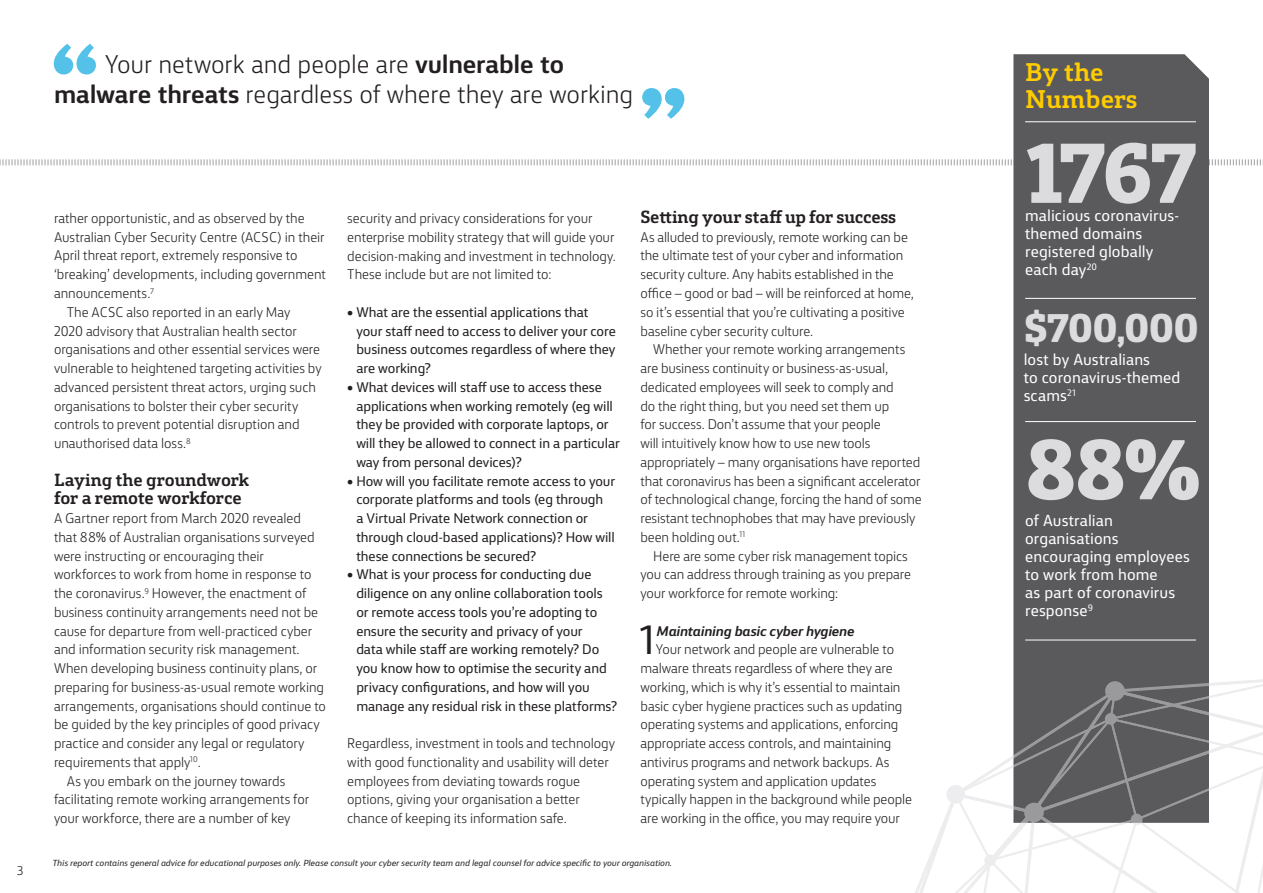
<style>
.page{position:relative;width:1263px;height:893px;background:#fff}
.page>*{position:absolute;margin:0;border:0;box-sizing:border-box;transform-origin:0 0}
.t1{font:800 79.5px "CBA Slab";letter-spacing:-.045em;color:#dcdcdf}
.t2{font:38.4px "CBA Sans";color:#231f20}
.t3{font:800 37.5px "CBA Slab";letter-spacing:-.02em;color:#dcdcdf}
.t4{font:300 24px/30px "CBA Sans";letter-spacing:-.005em;color:#231f20}
.t5{font:700 24px/27px "CBA Slab";color:#fc0}
.t6{font:700 16.5px/18.8px "CBA Slab";letter-spacing:-.015em;color:#231f20}
.t7{font:15px/18px "CBA Sans";letter-spacing:.005em;color:#fff}
.t8{font:300 13.2px/18.8px "CBA Sans";letter-spacing:-.01em;color:#231f20}
.t9{font:13.2px/18.8px "CBA Sans";letter-spacing:-.005em;color:#231f20}
.t10{font:italic 700 13.2px "CBA Sans";letter-spacing:-.015em;color:#231f20}
.t11{font:300 12px "CBA Sans";color:#231f20}
.t12{font:italic 8.25px "CBA Sans";color:#231f20}
.s1{font-weight:700}
</style>
<div class="page">
<svg style="left:0;top:159px;width:1263px;height:7px"></svg>
<svg style="left:642px;top:88px;width:42px;height:31px"></svg>
<svg style="left:54px;top:44px;width:42px;height:31px"></svg>
<div style="left:1013px;top:54px;width:196px;height:623px;background:#5a5a5d"></div>
<hr style="left:1025px;top:121px;width:171px;height:1px;background:#fff">
<hr style="left:1025px;top:298px;width:171px;height:1px;background:#fff">
<hr style="left:1025px;top:421px;width:171px;height:1px;background:#fff">
<hr style="left:1025px;top:640px;width:171px;height:1px;background:#fff">
<svg style="left:915px;top:677px;width:348px;height:216px"></svg>
<div style="left:1105px;top:681px;width:20px;height:20px;background:#9a9a9d;border-radius:50%"></div>
<div style="left:946px;top:785px;width:19px;height:19px;background:#ededef;border-radius:50%"></div>
<div style="left:1024px;top:803px;width:20px;height:19px;background:#9a9a9d;border-radius:50%"></div>
<h3 class="t4" style="left:54px;top:47px;width:581px;text-indent:51px">Your network and people are <span class="s1">vulnerable to malware threats</span> regardless of where they are working</h3>
<p class="t11" style="left:17px;top:861px;width:8px">3</p>
<p class="t8" style="left:54px;top:208px;width:252px">rather opportunistic, and as observed by the</p>
<p class="t8" style="left:54px;top:226px;width:272px">Australian Cyber Security Centre (ACSC) in their</p>
<p class="t8" style="left:54px;top:245px;width:245px">April threat report, extremely responsive to</p>
<p class="t8" style="left:54px;top:264px;width:274px">‘breaking’ developments, including government</p>
<p class="t8" style="left:54px;top:283px;width:102px">announcements.<sup>7</sup></p>
<p class="t8" style="left:67px;top:301px;width:225px">The ACSC also reported in an early May</p>
<p class="t8" style="left:54px;top:320px;width:244px">2020 advisory that Australian health sector</p>
<p class="t8" style="left:54px;top:339px;width:268px">organisations and other essential services were</p>
<p class="t8" style="left:54px;top:358px;width:269px">vulnerable to heightened targeting activities by</p>
<p class="t8" style="left:54px;top:376px;width:263px">advanced persistent threat actors, urging such</p>
<p class="t8" style="left:54px;top:395px;width:246px">organisations to bolster their cyber security</p>
<p class="t8" style="left:54px;top:414px;width:247px">controls to prevent potential disruption and</p>
<p class="t8" style="left:54px;top:433px;width:138px">unauthorised data loss.<sup>8</sup></p>
<p class="t6" style="left:54px;top:468px;width:197px">Laying the groundwork for a remote workforce</p>
<p class="t8" style="left:54px;top:508px;width:248px">A Gartner report from March 2020 revealed</p>
<p class="t8" style="left:54px;top:526px;width:262px">that 88% of Australian organisations surveyed</p>
<p class="t8" style="left:54px;top:545px;width:211px">were instructing or encouraging their</p>
<p class="t8" style="left:54px;top:564px;width:259px">workforces to work from home in response to</p>
<p class="t8" style="left:54px;top:583px;width:254px">the coronavirus.<sup>9</sup> However, the enactment of</p>
<p class="t8" style="left:54px;top:601px;width:266px">business continuity arrangements need not be</p>
<p class="t8" style="left:54px;top:620px;width:260px">cause for departure from well-practiced cyber</p>
<p class="t8" style="left:54px;top:639px;width:247px">and information security risk management.</p>
<p class="t8" style="left:54px;top:658px;width:265px">When developing business continuity plans, or</p>
<p class="t8" style="left:54px;top:676px;width:272px">preparing for business-as-usual remote working</p>
<p class="t8" style="left:54px;top:695px;width:274px">arrangements, organisations should continue to</p>
<p class="t8" style="left:54px;top:714px;width:267px">be guided by the key principles of good privacy</p>
<p class="t8" style="left:54px;top:733px;width:252px">practice and consider any legal or regulatory</p>
<p class="t8" style="left:54px;top:751px;width:148px">requirements that apply<sup>10</sup>.</p>
<p class="t8" style="left:67px;top:770px;width:220px">As you embark on the journey towards</p>
<p class="t8" style="left:54px;top:789px;width:257px">facilitating remote working arrangements for</p>
<p class="t8" style="left:54px;top:808px;width:238px">your workforce, there are a number of key</p>
<p class="t8" style="left:347px;top:208px;width:270px">security and privacy considerations for your enterprise mobility strategy that will guide your decision-making and investment in technology.<br>These include but are not limited to:</p>
<p class="t9" style="left:356px;top:301px;width:261px;text-indent:-9px">• What are the essential applications that your staff need to access to deliver your core business outcomes regardless of where they are working?</p>
<p class="t9" style="left:356px;top:376px;width:265px;text-indent:-9px">• What devices will staff use to access these applications when working remotely (eg will they be provided with corporate laptops, or will they be allowed to connect in a particular way from personal devices)?</p>
<p class="t9" style="left:356px;top:470px;width:260px;text-indent:-9px">• How will you facilitate remote access to your corporate platforms and tools (eg through<br>a Virtual Private Network connection or through cloud-based applications)? How will these connections be secured?</p>
<p class="t9" style="left:356px;top:564px;width:262px;text-indent:-9px">• What is your process for conducting due diligence on any online collaboration tools or remote access tools you’re adopting to ensure the security and privacy of your<br>data while staff are working remotely? Do you know how to optimise the security and privacy configurations, and how will you manage any residual risk in these platforms?</p>
<p class="t8" style="left:347px;top:733px;width:269px">Regardless, investment in tools and technology with good functionality and usability will deter employees from deviating towards rogue options, giving your organisation a better chance of keeping its information safe.</p>
<p class="t6" style="left:640px;top:206px;width:257px">Setting your staff up for success</p>
<p class="t8" style="left:640px;top:226px;width:275px">As alluded to previously, remote working can be the ultimate test of your cyber and information security culture. Any habits established in the office – good or bad – will be reinforced at home, so it’s essential that you’re cultivating a positive baseline cyber security culture.</p>
<p class="t8" style="left:640px;top:339px;width:283px;text-indent:13px">Whether your remote working arrangements are business continuity or business-as-usual, dedicated employees will seek to comply and<br>do the right thing, but you need set them up<br>for success. Don’t assume that your people<br>will intuitively know how to use new tools appropriately – many organisations have reported that coronavirus has been a significant accelerator of technological change, forcing the hand of some resistant technophobes that may have previously been holding out.<sup>11</sup></p>
<p class="t8" style="left:640px;top:545px;width:272px;text-indent:13px">Here are some cyber risk management topics you can address through training as you prepare your workforce for remote working:</p>
<h2 class="t2" style="left:640px;top:607px;width:17px">1</h2>
<p class="t10" style="left:656px;top:619px;width:199px">Maintaining basic cyber hygiene</p>
<p class="t8" style="left:640px;top:639px;width:273px;text-indent:15px">Your network and people are vulnerable to malware threats regardless of where they are working, which is why it’s essential to maintain basic cyber hygiene practices such as updating operating systems and applications, enforcing appropriate access controls, and maintaining antivirus programs and network backups. As operating system and application updates typically happen in the background while people are working in the office, you may require your</p>
<p class="t12" style="left:52px;top:856px;width:621px">This report contains general advice for educational purposes only. Please consult your cyber security team and legal counsel for advice specific to your organisation.</p>
<h3 class="t5" style="left:1025px;top:56px;width:114px">By the<br>Numbers</h3>
<h1 class="t1" style="left:1025px;top:129px;width:173px">1767</h1>
<p class="t7" style="left:1025px;top:205px;width:156px">malicious coronavirus&shy;themed domains registered globally each day<sup>20</sup></p>
<h3 class="t3" style="left:1024px;top:307px;width:177px">$700,000</h3>
<p class="t7" style="left:1024px;top:349px;width:158px">lost by Australians<br>to coronavirus-themed scams<sup>21</sup></p>
<h1 class="t1" style="left:1025px;top:425px;width:177px">88%</h1>
<p class="t7" style="left:1025px;top:510px;width:166px">of Australian organisations encouraging employees to work from home<br>as part of coronavirus response<sup>9</sup></p>
</div>
